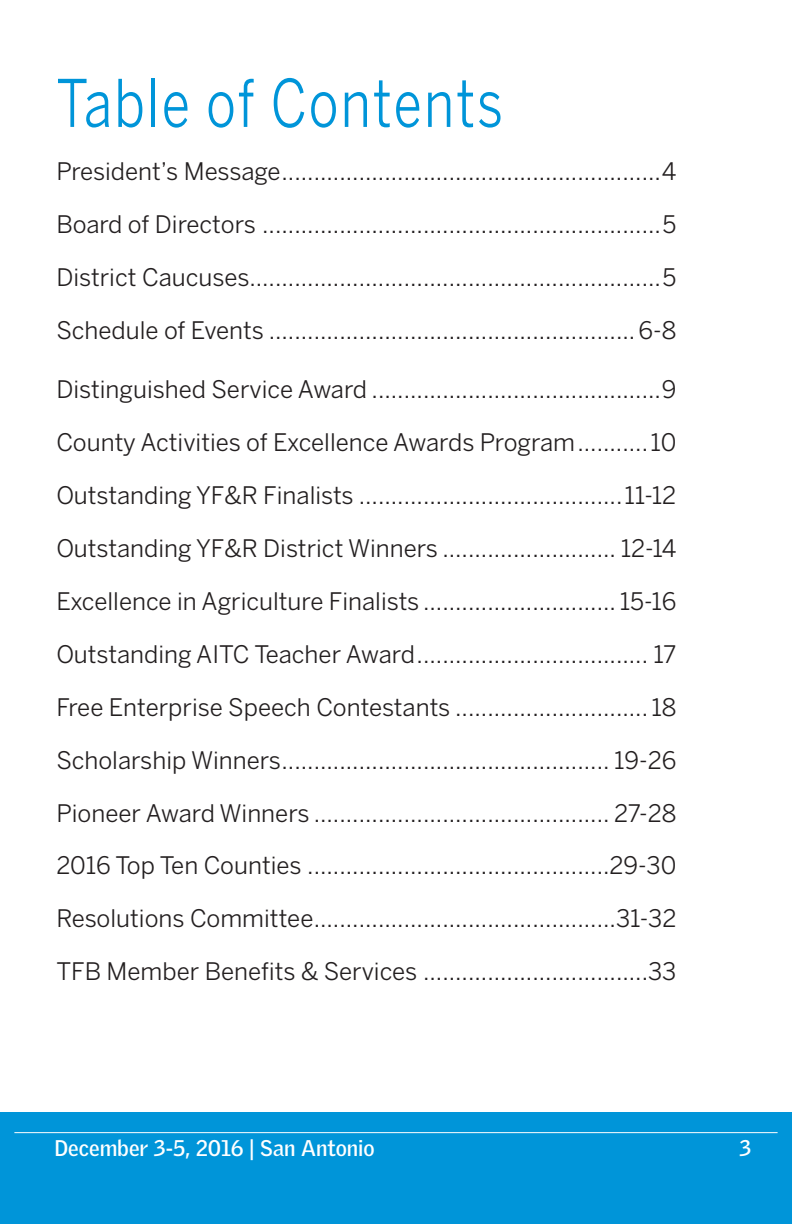
<style>
.page{position:relative;width:792px;height:1224px;background:#fff}
.page>*{position:absolute;margin:0;border:0;box-sizing:border-box;transform-origin:0 0}
.t1{font:65px "Benton Sans";letter-spacing:.04em;color:#0095d9;scale:.8 1}
.t2{font:24px "Benton Sans";color:#231f20}
.t3{font:700 22px "Griffith Gothic";color:#fff}
</style>
<div class="page">
<div style="left:0;top:1112px;width:792px;height:112px;background:#0095d9"></div>
<hr style="left:14px;top:1132px;width:764px;height:1px;background:#fff">
<h1 class="t1" style="left:56px;top:65px;width:560px">Table of Contents</h1>
<p class="t2" style="left:56px;top:157px;width:621px">President’s Message ...........................................................4</p>
<p class="t2" style="left:56px;top:210px;width:621px">Board of Directors ..............................................................5</p>
<p class="t2" style="left:56px;top:263px;width:622px">District Caucuses................................................................5</p>
<p class="t2" style="left:56px;top:316px;width:621px">Schedule of Events ......................................................... 6-8</p>
<p class="t2" style="left:56px;top:375px;width:621px">Distinguished Service Award .............................................9</p>
<p class="t2" style="left:56px;top:428px;width:621px">County Activities of Excellence Awards Program ...........10</p>
<p class="t2" style="left:56px;top:481px;width:621px">Outstanding YF&amp;R Finalists .........................................11-12</p>
<p class="t2" style="left:56px;top:534px;width:621px">Outstanding YF&amp;R District Winners ........................... 12-14</p>
<p class="t2" style="left:56px;top:587px;width:621px">Excellence in Agriculture Finalists .............................. 15-16</p>
<p class="t2" style="left:56px;top:640px;width:621px">Outstanding AITC Teacher Award .................................... 17</p>
<p class="t2" style="left:56px;top:693px;width:621px">Free Enterprise Speech Contestants .............................. 18</p>
<p class="t2" style="left:56px;top:746px;width:621px">Scholarship Winners ................................................... 19-26</p>
<p class="t2" style="left:56px;top:799px;width:621px">Pioneer Award Winners .............................................. 27-28</p>
<p class="t2" style="left:56px;top:852px;width:621px">2016 Top Ten Counties ...............................................29-30</p>
<p class="t2" style="left:56px;top:905px;width:622px">Resolutions Committee ...............................................31-32</p>
<p class="t2" style="left:56px;top:958px;width:621px">TFB Member Benefits &amp; Services ...................................33</p>
<p class="t3" style="left:54px;top:1134px;width:322px">December 3-5, 2016 | San Antonio</p>
<p class="t3" style="left:740px;top:1134px;width:13px">3</p>
</div>
